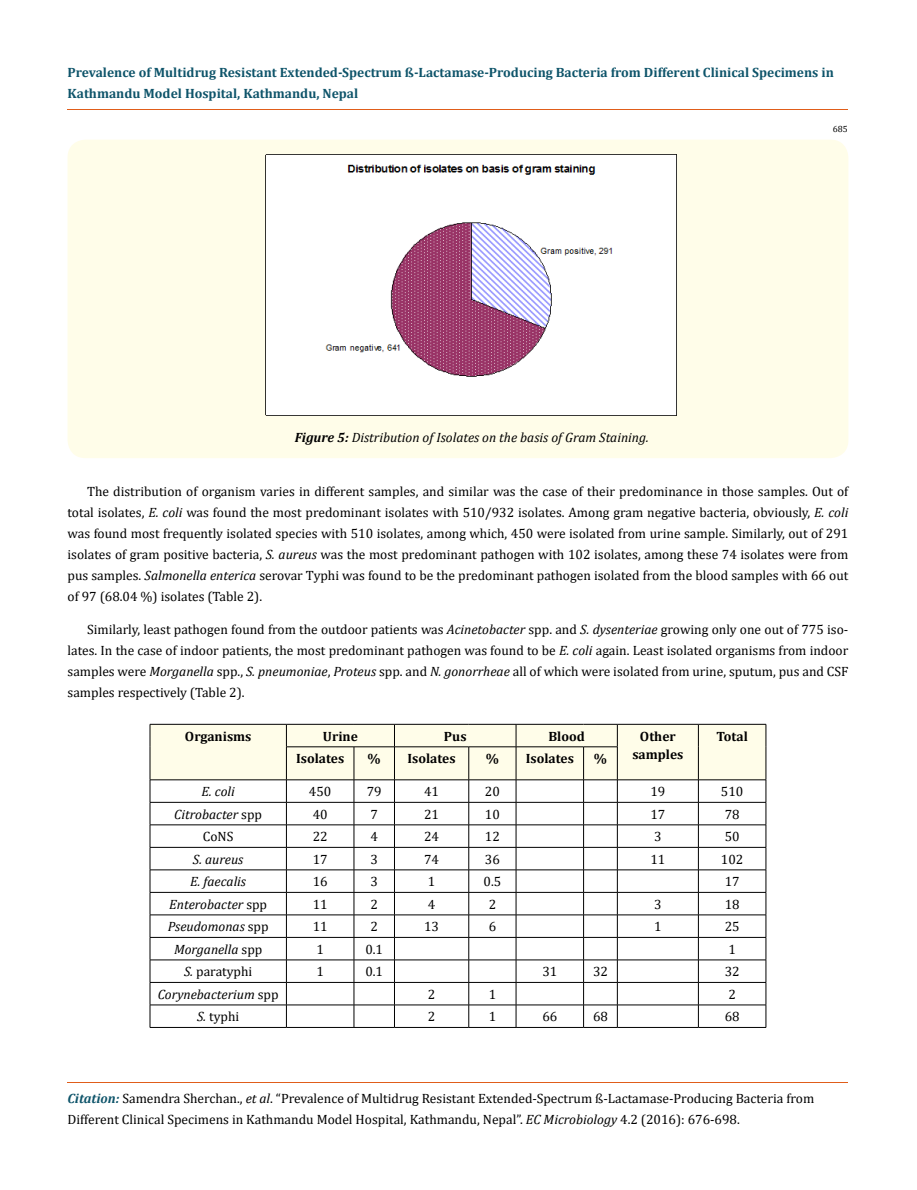
<style>
.page{position:relative;width:917px;height:1190px;background:#fff}
.page>*{position:absolute;margin:0;border:0;box-sizing:border-box;transform-origin:0 0}
.t1{font:13.5px/21px "Cambria";color:#000;text-align:justify}
.t2{font:italic 13.5px "Cambria";color:#000}
.t3{font:700 13.5px/21px "Cambria";color:#0e546a}
.t4{font:700 13.5px/18px "Cambria";color:#000;text-align:center}
.t5{font:9px "Cambria";color:#000}
.s1{font-weight:700}
.s2{font-style:italic}
.s3{font-style:normal}
.s4{font-weight:700;font-style:italic;color:#0e546a}
</style>
<div class="page">
<hr style="left:68px;top:1081px;width:780px;height:1px;background:#e05d1a">
<div style="left:68px;top:140px;width:780px;height:318px;background:#fffde9;border-radius:18px"></div>
<img style="left:265px;top:154px;width:412px;height:262px">
<svg style="left:150px;top:724px;width:616px;height:303px"></svg>
<hr style="left:150px;top:1027px;width:136px;height:1px;background:#000">
<hr style="left:286px;top:1027px;width:68px;height:1px;background:#000">
<hr style="left:354px;top:1027px;width:40px;height:1px;background:#000">
<hr style="left:394px;top:1027px;width:75px;height:1px;background:#000">
<hr style="left:469px;top:1027px;width:47px;height:1px;background:#000">
<hr style="left:516px;top:1027px;width:67px;height:1px;background:#000">
<hr style="left:583px;top:1027px;width:34px;height:1px;background:#000">
<hr style="left:617px;top:1027px;width:81px;height:1px;background:#000">
<hr style="left:698px;top:1027px;width:68px;height:1px;background:#000">
<p class="t3" style="left:68px;top:61px;width:767px">Prevalence of Multidrug Resistant Extended-Spectrum ß-Lactamase-Producing Bacteria from Different Clinical Specimens in<br>Kathmandu Model Hospital, Kathmandu, Nepal</p>
<p class="t5" style="left:832px;top:123px;width:16px">685</p>
<p class="t2" style="left:295px;top:427px;width:355px"><span class="s1">Figure 5:</span> Distribution of Isolates on the basis of Gram Staining.</p>
<p class="t1" style="left:68px;top:481px;width:782px;text-indent:19px">The distribution of organism varies in different samples, and similar was the case of their predominance in those samples. Out of total isolates, <span class="s2">E. coli</span> was found the most predominant isolates with 510/932 isolates. Among gram negative bacteria, obviously, <span class="s2">E. coli </span>was found most frequently isolated species with 510 isolates, among which, 450 were isolated from urine sample. Similarly, out of 291 isolates of gram positive bacteria, <span class="s2">S. aureus</span> was the most predominant pathogen with 102 isolates, among these 74 isolates were from pus samples. <span class="s2">Salmonella enterica</span> serovar Typhi was found to be the predominant pathogen isolated from the blood samples with 66 out of 97 (68.04 %) isolates (Table 2).</p>
<p class="t1" style="left:68px;top:619px;width:782px;text-indent:19px">Similarly, least pathogen found from the outdoor patients was <span class="s2">Acinetobacter</span> spp. and <span class="s2">S. dysenteriae</span> growing only one out of 775 iso&shy;lates. In the case of indoor patients, the most predominant pathogen was found to be <span class="s2">E. coli</span> again. Least isolated organisms from indoor samples were <span class="s2">Morganella</span> spp., <span class="s2">S. pneumoniae</span>, <span class="s2">Proteus</span> spp. and <span class="s2">N. gonorrheae</span> all of which were isolated from urine, sputum, pus and CSF samples respectively (Table 2).</p>
<p class="t4" style="left:185px;top:726px;width:68px">Organisms</p>
<p class="t4" style="left:323px;top:726px;width:36px">Urine</p>
<p class="t4" style="left:444px;top:726px;width:24px">Pus</p>
<p class="t4" style="left:548px;top:726px;width:38px">Blood</p>
<p class="t4" style="left:632px;top:726px;width:53px">Other samples</p>
<p class="t4" style="left:716px;top:726px;width:33px">Total</p>
<p class="t4" style="left:296px;top:749px;width:50px">Isolates</p>
<p class="t4" style="left:367px;top:749px;width:15px">%</p>
<p class="t4" style="left:407px;top:749px;width:50px">Isolates</p>
<p class="t4" style="left:486px;top:749px;width:15px">%</p>
<p class="t4" style="left:525px;top:749px;width:50px">Isolates</p>
<p class="t4" style="left:594px;top:749px;width:15px">%</p>
<p class="t2" style="left:201px;top:782px;width:35px">E. coli</p>
<p class="t1" style="left:309px;top:781px;width:24px">450</p>
<p class="t1" style="left:367px;top:781px;width:16px">79</p>
<p class="t1" style="left:424px;top:781px;width:16px">41</p>
<p class="t1" style="left:485px;top:781px;width:16px">20</p>
<p class="t1" style="left:650px;top:781px;width:16px">19</p>
<p class="t1" style="left:721px;top:781px;width:24px">510</p>
<p class="t2" style="left:174px;top:804px;width:89px">Citrobacter <span class="s3">spp</span></p>
<p class="t1" style="left:313px;top:803px;width:16px">40</p>
<p class="t1" style="left:370px;top:803px;width:9px">7</p>
<p class="t1" style="left:424px;top:803px;width:16px">21</p>
<p class="t1" style="left:485px;top:803px;width:16px">10</p>
<p class="t1" style="left:650px;top:803px;width:16px">17</p>
<p class="t1" style="left:724px;top:803px;width:16px">78</p>
<p class="t1" style="left:203px;top:826px;width:32px">CoNS</p>
<p class="t1" style="left:313px;top:826px;width:16px">22</p>
<p class="t1" style="left:370px;top:826px;width:9px">4</p>
<p class="t1" style="left:424px;top:826px;width:16px">24</p>
<p class="t1" style="left:485px;top:826px;width:16px">12</p>
<p class="t1" style="left:654px;top:826px;width:9px">3</p>
<p class="t1" style="left:724px;top:826px;width:16px">50</p>
<p class="t2" style="left:193px;top:849px;width:52px">S. aureus</p>
<p class="t1" style="left:313px;top:848px;width:16px">17</p>
<p class="t1" style="left:370px;top:848px;width:9px">3</p>
<p class="t1" style="left:424px;top:848px;width:16px">74</p>
<p class="t1" style="left:485px;top:848px;width:16px">36</p>
<p class="t1" style="left:650px;top:848px;width:16px">11</p>
<p class="t1" style="left:721px;top:848px;width:24px">102</p>
<p class="t2" style="left:190px;top:872px;width:57px">E. faecalis</p>
<p class="t1" style="left:313px;top:871px;width:16px">16</p>
<p class="t1" style="left:370px;top:871px;width:9px">3</p>
<p class="t1" style="left:428px;top:871px;width:9px">1</p>
<p class="t1" style="left:483px;top:871px;width:19px">0.5</p>
<p class="t1" style="left:724px;top:871px;width:16px">17</p>
<p class="t2" style="left:169px;top:894px;width:99px">Enterobacter <span class="s3">spp</span></p>
<p class="t1" style="left:313px;top:893px;width:16px">11</p>
<p class="t1" style="left:370px;top:893px;width:9px">2</p>
<p class="t1" style="left:428px;top:893px;width:9px">4</p>
<p class="t1" style="left:488px;top:893px;width:9px">2</p>
<p class="t1" style="left:654px;top:893px;width:9px">3</p>
<p class="t1" style="left:724px;top:893px;width:16px">18</p>
<p class="t2" style="left:168px;top:917px;width:102px">Pseudomonas <span class="s3">spp</span></p>
<p class="t1" style="left:313px;top:916px;width:16px">11</p>
<p class="t1" style="left:370px;top:916px;width:9px">2</p>
<p class="t1" style="left:424px;top:916px;width:16px">13</p>
<p class="t1" style="left:488px;top:916px;width:9px">6</p>
<p class="t1" style="left:654px;top:916px;width:9px">1</p>
<p class="t1" style="left:724px;top:916px;width:16px">25</p>
<p class="t2" style="left:174px;top:939px;width:90px">Morganella <span class="s3">spp</span></p>
<p class="t1" style="left:316px;top:938px;width:9px">1</p>
<p class="t1" style="left:365px;top:938px;width:19px">0.1</p>
<p class="t1" style="left:728px;top:938px;width:9px">1</p>
<p class="t1" style="left:184px;top:961px;width:70px"><span class="s2">S.</span> paratyphi</p>
<p class="t1" style="left:316px;top:961px;width:9px">1</p>
<p class="t1" style="left:365px;top:961px;width:19px">0.1</p>
<p class="t1" style="left:542px;top:961px;width:16px">31</p>
<p class="t1" style="left:593px;top:961px;width:16px">32</p>
<p class="t1" style="left:724px;top:961px;width:16px">32</p>
<p class="t2" style="left:158px;top:984px;width:122px">Corynebacterium <span class="s3">spp</span></p>
<p class="t1" style="left:428px;top:983px;width:9px">2</p>
<p class="t1" style="left:488px;top:983px;width:9px">1</p>
<p class="t1" style="left:728px;top:983px;width:9px">2</p>
<p class="t1" style="left:197px;top:1006px;width:44px"><span class="s2">S.</span> typhi</p>
<p class="t1" style="left:428px;top:1006px;width:9px">2</p>
<p class="t1" style="left:488px;top:1006px;width:9px">1</p>
<p class="t1" style="left:542px;top:1006px;width:16px">66</p>
<p class="t1" style="left:593px;top:1006px;width:16px">68</p>
<p class="t1" style="left:724px;top:1006px;width:16px">68</p>
<p class="t1" style="left:68px;top:1087px;width:748px"><span class="s4">Citation:</span> Samendra Sherchan., <span class="s2">et al</span>. “Prevalence of Multidrug Resistant Extended-Spectrum ß-Lactamase-Producing Bacteria from<br>Different Clinical Specimens in Kathmandu Model Hospital, Kathmandu, Nepal”. <span class="s2">EC Microbiology</span> 4.2 (2016): 676-698.</p>
</div>
